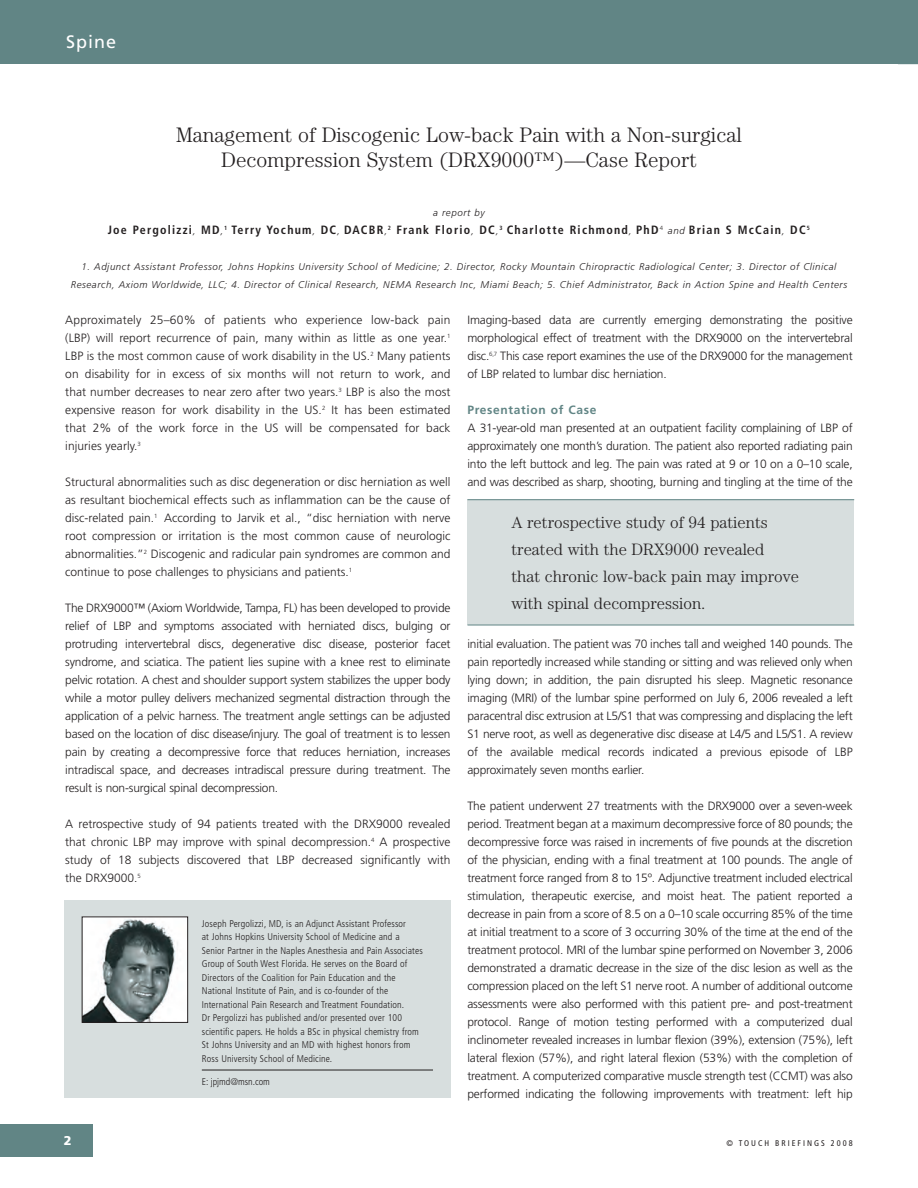
<style>
.page{position:relative;width:918px;height:1188px;background:#fff}
.page>*{position:absolute;margin:0;border:0;box-sizing:border-box;transform-origin:0 0}
.t1{font:300 21px/25.2px "Century";color:#231f20;text-align:center}
.t2{font:18px "Frutiger";letter-spacing:.055em;color:#fff}
.t3{font:300 16.5px/27px "Century";color:#231f20}
.t4{font:900 12.75px "Frutiger";color:#fff}
.t5{font:300 12px/18px "Frutiger";letter-spacing:-.015em;color:#231f20;text-align:justify}
.t6{font:700 condensed 12px "Frutiger";letter-spacing:.105em;color:#231f20}
.t7{font:700 12px "Frutiger";letter-spacing:.055em;color:#618585}
.t8{font:300 condensed 9.75px/13.5px "Frutiger";letter-spacing:.015em;color:#231f20}
.t9{font:italic 300 9.75px/18px "Frutiger";letter-spacing:.055em;color:#231f20;text-align:center}
.t10{font:condensed 8.25px "Frutiger";letter-spacing:.24em;color:#231f20}
.s1{font-weight:300;font-style:italic;font-stretch:normal;font-size:9.75px}
</style>
<div class="page">
<div style="left:0;top:0;width:918px;height:64px;background:#618585"></div>
<div style="left:0;top:1124px;width:93px;height:32px;background:#618585"></div>
<div style="left:64px;top:900px;width:386px;height:197px;background:#d7dede"></div>
<img style="left:84px;top:918px;width:102px;height:103px">
<div style="left:82px;top:916px;width:106px;height:107px;border:1px solid #231f20"></div>
<hr style="left:202px;top:1070px;width:231px;height:1px;background:#231f20">
<div style="left:468px;top:500px;width:386px;height:125px;background:#d7dede"></div>
<hr style="left:468px;top:499px;width:386px;height:1px;background:#618585">
<hr style="left:468px;top:625px;width:386px;height:1px;background:#618585">
<h2 class="t2" style="left:66px;top:35px;width:51px">Spine</h2>
<h1 class="t1" style="left:176px;top:124px;width:567px">Management of Discogenic Low-back Pain with a Non-surgical<br>Decompression System (DRX9000™)—Case Report</h1>
<p class="t9" style="left:433px;top:204px;width:53px">a report by</p>
<p class="t6" style="left:108px;top:225px;width:704px">Joe Pergolizzi<span class="s1">,</span> MD<span class="s1">,</span><sup>1</sup> Terry Yochum<span class="s1">,</span> DC<span class="s1">,</span> DACBR<span class="s1">,</span><sup>2</sup> Frank Florio<span class="s1">,</span> DC<span class="s1">,</span><sup>3</sup> Charlotte Richmond<span class="s1">,</span> PhD<sup>4</sup> <span class="s1">and</span> Brian S McCain<span class="s1">,</span> DC<sup>5</sup></p>
<p class="t9" style="left:71px;top:258px;width:778px">1. Adjunct Assistant Professor, Johns Hopkins University School of Medicine; 2. Director, Rocky Mountain Chiropractic Radiological Center; 3. Director of Clinical<br>Research, Axiom Worldwide, LLC; 4. Director of Clinical Research, NEMA Research Inc, Miami Beach; 5. Chief Administrator, Back in Action Spine and Health Centers</p>
<p class="t5" style="left:65px;top:312px;width:387px">Approximately 25–60% of patients who experience low-back pain (LBP) will report recurrence of pain, many within as little as one year.<sup>1<br></sup>LBP is the most common cause of work disability in the US.<sup>2</sup> Many patients on disability for in excess of six months will not return to work, and that number decreases to near zero after two years.<sup>3</sup> LBP is also the most expensive reason for work disability in the US.<sup>2</sup> It has been estimated that 2% of the work force in the US will be compensated for back injuries yearly.<sup>3</sup></p>
<p class="t5" style="left:65px;top:474px;width:387px">Structural abnormalities such as disc degeneration or disc herniation as well as resultant biochemical effects such as inflammation can be the cause of disc-related pain.<sup>1</sup> According to Jarvik et al., “disc herniation with nerve root compression or irritation is the most common cause of neurologic abnormalities.”<sup>2</sup> Discogenic and radicular pain syndromes are common and continue to pose challenges to physicians and patients.<sup>1</sup></p>
<p class="t5" style="left:65px;top:600px;width:387px">The DRX9000™ (Axiom Worldwide, Tampa, FL) has been developed to provide relief of LBP and symptoms associated with herniated discs, bulging or protruding intervertebral discs, degenerative disc disease, posterior facet syndrome, and sciatica. The patient lies supine with a knee rest to eliminate pelvic rotation. A chest and shoulder support system stabilizes the upper body while a motor pulley delivers mechanized segmental distraction through the application of a pelvic harness. The treatment angle settings can be adjusted based on the location of disc disease/injury. The goal of treatment is to lessen pain by creating a decompressive force that reduces herniation, increases intradiscal space, and decreases intradiscal pressure during treatment. The result is non-surgical spinal decompression.</p>
<p class="t5" style="left:65px;top:816px;width:387px">A retrospective study of 94 patients treated with the DRX9000 revealed that chronic LBP may improve with spinal decompression.<sup>4</sup> A prospective study of 18 subjects discovered that LBP decreased significantly with the DRX9000.<sup>5</sup></p>
<p class="t4" style="left:64px;top:1136px;width:9px">2</p>
<p class="t8" style="left:202px;top:917px;width:223px">Joseph Pergolizzi, MD, is an Adjunct Assistant Professor<br>at Johns Hopkins University School of Medicine and a Senior Partner in the Naples Anesthesia and Pain Associates Group of South West Florida. He serves on the Board of Directors of the Coalition for Pain Education and the National Institute of Pain, and is co-founder of the International Pain Research and Treatment Foundation.<br>Dr Pergolizzi has published and/or presented over 100 scientific papers. He holds a BSc in physical chemistry from St Johns University and an MD with highest honors from Ross University School of Medicine.</p>
<p class="t8" style="left:202px;top:1076px;width:70px">E: jpjmd@msn.com</p>
<p class="t5" style="left:468px;top:312px;width:387px">Imaging-based data are currently emerging demonstrating the positive morphological effect of treatment with the DRX9000 on the intervertebral disc.<sup>6,7</sup> This case report examines the use of the DRX9000 for the management of LBP related to lumbar disc herniation.</p>
<p class="t7" style="left:468px;top:405px;width:131px">Presentation of Case</p>
<p class="t5" style="left:468px;top:420px;width:387px">A 31-year-old man presented at an outpatient facility complaining of LBP of approximately one month’s duration. The patient also reported radiating pain into the left buttock and leg. The pain was rated at 9 or 10 on a 0–10 scale, and was described as sharp, shooting, burning and tingling at the time of the</p>
<h3 class="t3" style="left:512px;top:511px;width:289px">A retrospective study of 94 patients treated with the DRX9000 revealed<br>that chronic low-back pain may improve with spinal decompression.</h3>
<p class="t5" style="left:468px;top:636px;width:387px">initial evaluation. The patient was 70 inches tall and weighed 140 pounds. The pain reportedly increased while standing or sitting and was relieved only when lying down; in addition, the pain disrupted his sleep. Magnetic resonance imaging (MRI) of the lumbar spine performed on July 6, 2006 revealed a left paracentral disc extrusion at L5/S1 that was compressing and displacing the left S1 nerve root, as well as degenerative disc disease at L4/5 and L5/S1. A review of the available medical records indicated a previous episode of LBP approximately seven months earlier.</p>
<p class="t5" style="left:468px;top:798px;width:387px">The patient underwent 27 treatments with the DRX9000 over a seven-week period. Treatment began at a maximum decompressive force of 80 pounds; the decompressive force was raised in increments of five pounds at the discretion of the physician, ending with a final treatment at 100 pounds. The angle of treatment force ranged from 8 to 15º. Adjunctive treatment included electrical stimulation, therapeutic exercise, and moist heat. The patient reported a decrease in pain from a score of 8.5 on a 0–10 scale occurring 85% of the time at initial treatment to a score of 3 occurring 30% of the time at the end of the treatment protocol. MRI of the lumbar spine performed on November 3, 2006 demonstrated a dramatic decrease in the size of the disc lesion as well as the compression placed on the left S1 nerve root. A number of additional outcome assessments were also performed with this patient pre- and post-treatment protocol. Range of motion testing performed with a computerized dual inclinometer revealed increases in lumbar flexion (39%), extension (75%), left lateral flexion (57%), and right lateral flexion (53%) with the completion of treatment. A computerized comparative muscle strength test (CCMT) was also performed indicating the following improvements with treatment: left hip</p>
<p class="t10" style="left:727px;top:1140px;width:128px">© TOUCH BRIEFINGS 2008</p>
</div>
